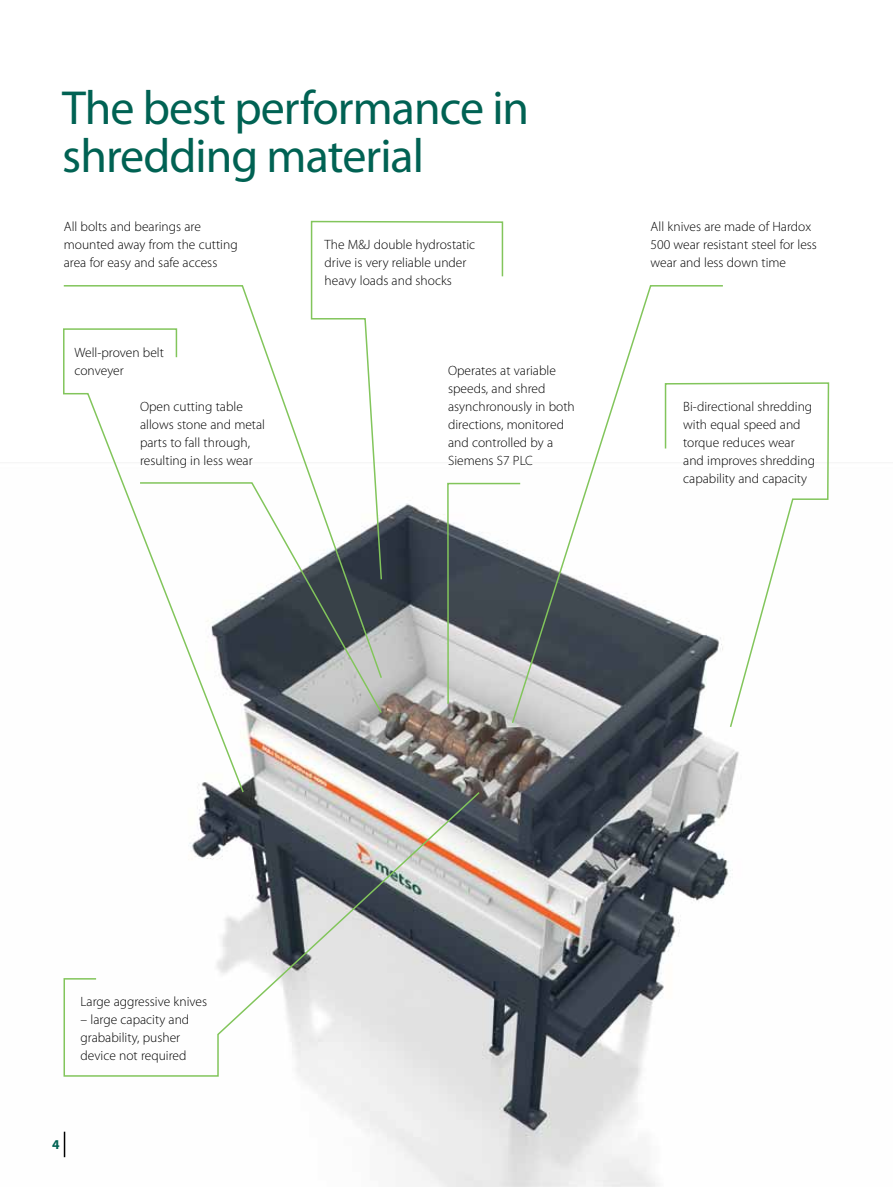
<style>
.page{position:relative;width:893px;height:1187px;background:#fff}
.page>*{position:absolute;margin:0;border:0;box-sizing:border-box;transform-origin:0 0}
.t1{font:48px/48px "Myriad Pro";letter-spacing:-.02em;color:#006253}
.t2{font:300 13.5px/18px "Myriad Pro";color:#000}
.t3{font:700 13.5px "Myriad Pro";color:#006253}
</style>
<div class="page">
<img style="left:63px;top:581px;width:676px;height:605px">
<svg style="left:310px;top:220px;width:194px;height:361px"></svg>
<svg style="left:63px;top:679px;width:182px;height:111px"></svg>
<svg style="left:664px;top:382px;width:166px;height:346px"></svg>
<svg style="left:511px;top:285px;width:213px;height:439px"></svg>
<svg style="left:446px;top:482px;width:76px;height:223px"></svg>
<svg style="left:139px;top:679px;width:244px;height:35px"></svg>
<svg style="left:63px;top:284px;width:320px;height:395px"></svg>
<svg style="left:63px;top:790px;width:418px;height:287px"></svg>
<svg style="left:64px;top:1131px;width:1px;height:26px"></svg>
<h1 class="t1" style="left:62px;top:83px;width:468px">The best performance in shredding material</h1>
<p class="t2" style="left:64px;top:217px;width:175px">All bolts and bearings are mounted away from the cutting area for easy and safe access</p>
<p class="t2" style="left:74px;top:343px;width:91px">Well-proven belt conveyer</p>
<p class="t2" style="left:140px;top:397px;width:127px">Open cutting table allows stone and metal parts to fall through, resulting in less wear</p>
<p class="t2" style="left:325px;top:235px;width:152px">The M&amp;J double hydrostatic drive is very reliable under heavy loads and shocks</p>
<p class="t2" style="left:448px;top:361px;width:128px">Operates at variable speeds, and shred asynchronously in both directions, monitored and controlled by a<br>Siemens S7 PLC</p>
<p class="t2" style="left:651px;top:217px;width:168px">All knives are made of Hardox<br>500 wear resistant steel for less wear and less down time</p>
<p class="t2" style="left:683px;top:397px;width:133px">Bi-directional shredding with equal speed and torque reduces wear and improves shredding capability and capacity</p>
<p class="t2" style="left:81px;top:991px;width:128px">Large aggressive knives</p>
<p class="t2" style="left:81px;top:1009px;width:110px">– large capacity and grabability, pusher device not required</p>
<p class="t3" style="left:52px;top:1135px;width:9px">4</p>
</div>
